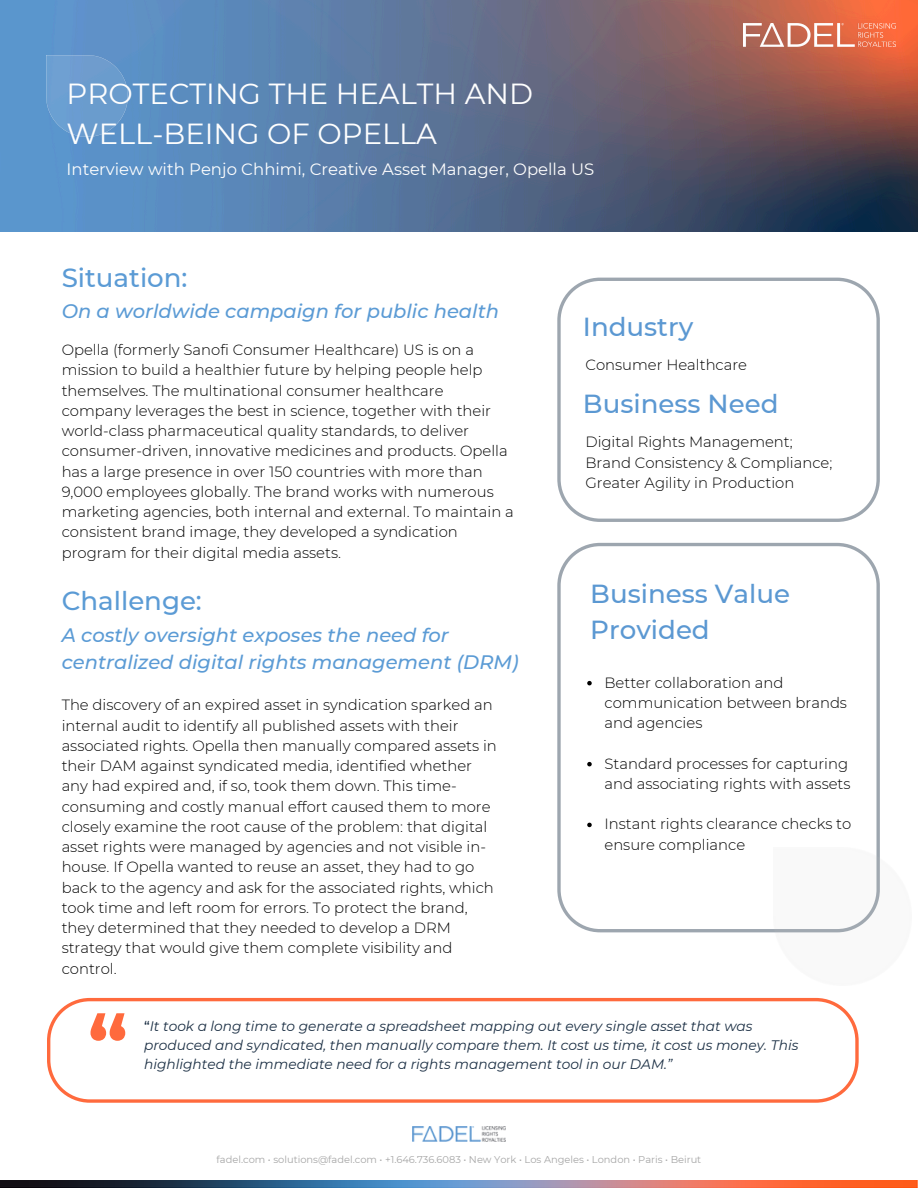
<style>
.page{position:relative;width:918px;height:1188px;background:#fff}
.page>*{position:absolute;margin:0;border:0;box-sizing:border-box;transform-origin:0 0}
.t1{font:700 81px "Montserrat";color:#ff6a3d}
.t2{font:28.95px/40.5px "Montserrat";color:#fefefe}
.t3{font:500 26.1px/36px "Montserrat";color:#5b98d2}
.t4{font:500 26.1px "Montserrat";color:#5b9bd5}
.t5{font:italic 500 19.5px/27px "Montserrat";color:#5b9bd5}
.t6{font:16.5px "Montserrat";color:#fefefe}
.t7{font:300 14.85px/20.2px "Montserrat";color:#000}
.t8{font:italic 13.8px/19.2px "Montserrat";color:#1b2f44}
.t9{font:9.9px "Montserrat";color:#a6a6a6}
.s1{font-weight:500;font-style:normal}
</style>
<div class="page">
<img style="left:0;top:0;width:918px;height:232px">
<img style="left:47px;top:55px;width:81px;height:81px">
<img style="left:744px;top:23px;width:152px;height:24px">
<img style="left:0;top:1181px;width:918px;height:7px">
<img style="left:413px;top:1127px;width:92px;height:15px">
<svg style="left:557px;top:278px;width:323px;height:244px"></svg>
<svg style="left:557px;top:543px;width:323px;height:389px"></svg>
<img style="left:773px;top:848px;width:107px;height:85px">
<svg style="left:587px;top:681px;width:5px;height:4px"></svg>
<svg style="left:587px;top:762px;width:5px;height:4px"></svg>
<svg style="left:587px;top:823px;width:5px;height:4px"></svg>
<svg style="left:47px;top:998px;width:812px;height:105px"></svg>
<h2 class="t2" style="left:67px;top:73px;width:468px">PROTECTING THE HEALTH AND<br>WELL-BEING OF OPELLA</h2>
<p class="t6" style="left:67px;top:160px;width:529px">Interview with Penjo Chhimi, Creative Asset Manager, Opella US</p>
<p class="t4" style="left:62px;top:261px;width:127px">Situation:</p>
<p class="t5" style="left:62px;top:298px;width:439px">On a worldwide campaign for public health</p>
<h5 class="t7" style="left:62px;top:340px;width:454px">Opella (formerly Sanofi Consumer Healthcare) US is on a mission to build a healthier future by helping people help themselves. The multinational consumer healthcare company leverages the best in science, together with their world-class pharmaceutical quality standards, to deliver consumer-driven, innovative medicines and products. Opella has a large presence in over 150 countries with more than 9,000 employees globally. The brand works with numerous marketing agencies, both internal and external. To maintain a consistent brand image, they developed a syndication program for their digital media assets.</h5>
<h3 class="t4" style="left:62px;top:585px;width:142px">Challenge:</h3>
<h5 class="t5" style="left:62px;top:621px;width:459px">A costly oversight exposes the need for centralized digital rights management (DRM)</h5>
<h5 class="t7" style="left:62px;top:695px;width:437px">The discovery of an expired asset in syndication sparked an internal audit to identify all published assets with their associated rights. Opella then manually compared assets in their DAM against syndicated media, identified whether any had expired and, if so, took them down. This time&shy;consuming and costly manual effort caused them to more closely examine the root cause of the problem: that digital asset rights were managed by agencies and not visible in&shy;house. If Opella wanted to reuse an asset, they had to go back to the agency and ask for the associated rights, which took time and left room for errors. To protect the brand, they determined that they needed to develop a DRM strategy that would give them complete visibility and control.</h5>
<p class="t3" style="left:583px;top:308px;width:112px">Industry</p>
<h2 class="t7" style="left:585px;top:355px;width:163px">Consumer Healthcare</h2>
<h5 class="t3" style="left:583px;top:386px;width:197px">Business Need</h5>
<h2 class="t7" style="left:585px;top:432px;width:248px">Digital Rights Management;<br>Brand Consistency &amp; Compliance;<br>Greater Agility in Production</h2>
<p class="t3" style="left:590px;top:575px;width:201px">Business Value<br>Provided</p>
<h2 class="t7" style="left:605px;top:672px;width:244px">Better collaboration and communication between brands and agencies</h2>
<h3 class="t7" style="left:605px;top:753px;width:248px">Standard processes for capturing and associating rights with assets</h3>
<h5 class="t7" style="left:605px;top:814px;width:248px">Instant rights clearance checks to ensure compliance</h5>
<p class="t1" style="left:88px;top:995px;width:42px">“</p>
<p class="t8" style="left:144px;top:1017px;width:656px"><span class="s1">“</span>It took a long time to generate a spreadsheet mapping out every single asset that was produced and syndicated, then manually compare them. It cost us time, it cost us money. This highlighted the immediate need for a rights management tool in our DAM.”</p>
<h1 class="t9" style="left:217px;top:1154px;width:486px">fadel.com • solutions@fadel.com • +1.646.736.6083 • New York • Los Angeles • London • Paris • Beirut</h1>
</div>
